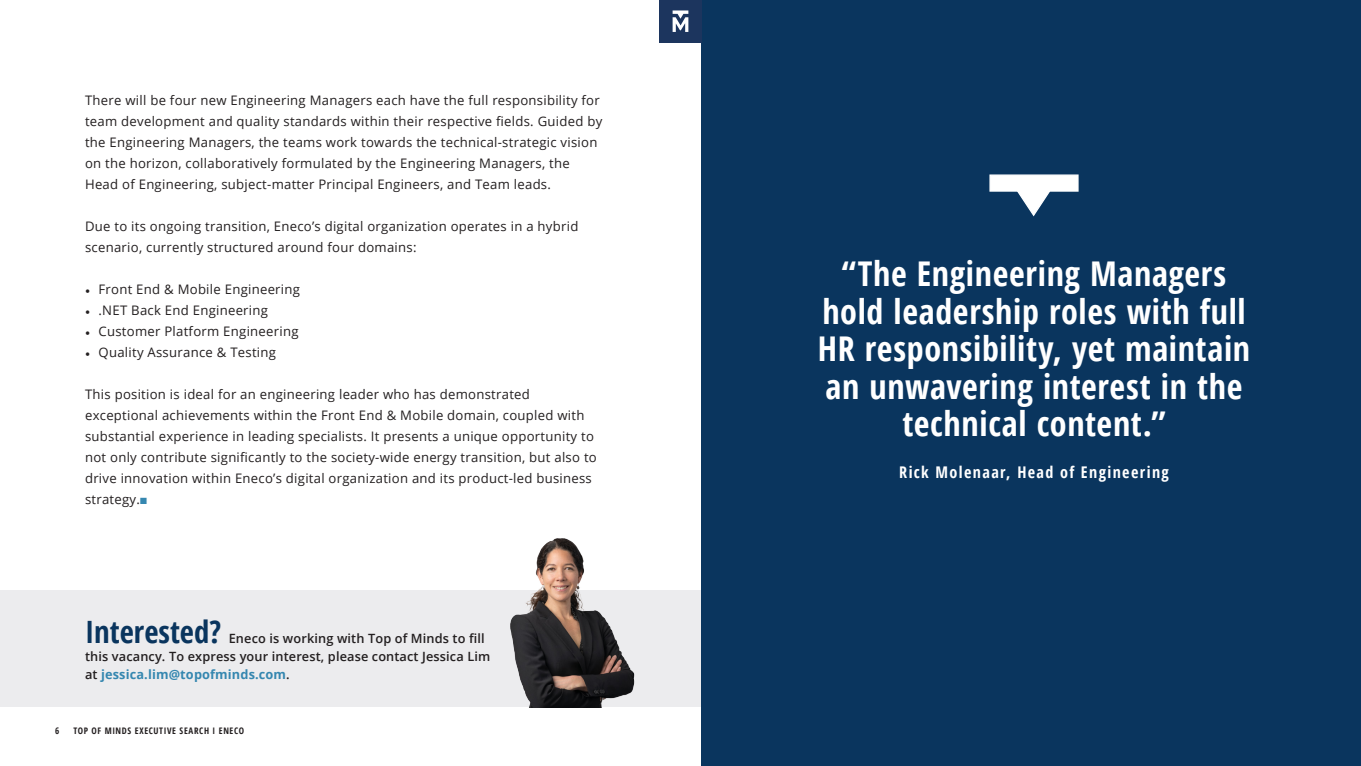
<style>
.page{position:relative;width:1361px;height:766px;background:#fff}
.page>*{position:absolute;margin:0;border:0;box-sizing:border-box;transform-origin:0 0}
.Page_header_kopie{font:700 condensed 34.05px/37.5px "Open Sans";letter-spacing:.02em;color:#fff;text-align:center}
.t1{font:700 condensed 30.75px "Open Sans";color:#0a355e}
.t2{font:700 condensed 16.12px "Open Sans";letter-spacing:.085em;color:#fff}
.t3{font:13.12px/21px "Open Sans";letter-spacing:.02em;color:#231f20}
.t4{font:600 12.75px/18px "Open Sans";letter-spacing:.01em;color:#231f20}
.t5{font:700 condensed 9px "Open Sans";letter-spacing:.07em;color:#231f20}
.s1{font-family:"Minion Pro"}
.s2{color:#3587b0}
.s3{font-weight:700;color:#3587b0}
</style>
<div class="page">
<div style="left:0;top:590px;width:702px;height:116px;background:#ececee"></div>
<div style="left:702px;top:0;width:659px;height:765px;background:#0a355e"></div>
<svg style="left:989px;top:174px;width:90px;height:43px"></svg>
<img style="left:510px;top:538px;width:125px;height:168px">
<div style="left:659px;top:0;width:43px;height:43px;background:#1c355e"></div>
<svg style="left:672px;top:10px;width:16px;height:22px"></svg>
<p class="t3" style="left:85px;top:89px;width:519px">There will be four new Engineering Managers each have the full responsibility for team development and quality standards within their respective fields. Guided by the Engineering Managers, the teams work towards the technical-strategic vision on the horizon, collaboratively formulated by the Engineering Managers, the Head of Engineering, subject-matter Principal Engineers, and Team leads.</p>
<p class="t3" style="left:85px;top:215px;width:495px">Due to its ongoing transition, Eneco’s digital organization operates in a hybrid scenario, currently structured around four domains:</p>
<p class="t3" style="left:85px;top:278px;width:216px"><span class="s1">•</span> Front End &amp; Mobile Engineering</p>
<p class="t3" style="left:85px;top:299px;width:184px"><span class="s1">•</span> .NET Back End Engineering</p>
<p class="t3" style="left:85px;top:320px;width:215px"><span class="s1">•</span> Customer Platform Engineering</p>
<p class="t3" style="left:85px;top:341px;width:192px"><span class="s1">•</span> Quality Assurance &amp; Testing</p>
<p class="t3" style="left:85px;top:383px;width:513px">This position is ideal for an engineering leader who has demonstrated exceptional achievements within the Front End &amp; Mobile domain, coupled with substantial experience in leading specialists. It presents a unique opportunity to not only contribute significantly to the society-wide energy transition, but also to drive innovation within Eneco’s digital organization and its product-led business strategy.<span class="s2">■</span></p>
<p class="t1" style="left:85px;top:609px;width:138px">Interested?</p>
<p class="t4" style="left:85px;top:628px;width:407px;text-indent:144px">Eneco is working with Top of Minds to fill this vacancy. To express your interest, please contact Jessica Lim at <span class="s3">jessica.lim@topofminds.com</span>.</p>
<p class="t5" style="left:55px;top:724px;width:6px">6</p>
<p class="t5" style="left:73px;top:724px;width:172px">TOP OF MINDS EXECUTIVE SEARCH I ENECO</p>
<p class="Page_header_kopie" style="left:818px;top:254px;width:434px">“The Engineering Managers hold leadership roles with full<br>HR responsibility, yet maintain an unwavering interest in the technical content.”</p>
<p class="t2" style="left:899px;top:460px;width:271px">Rick Molenaar, Head of Engineering</p>
</div>
